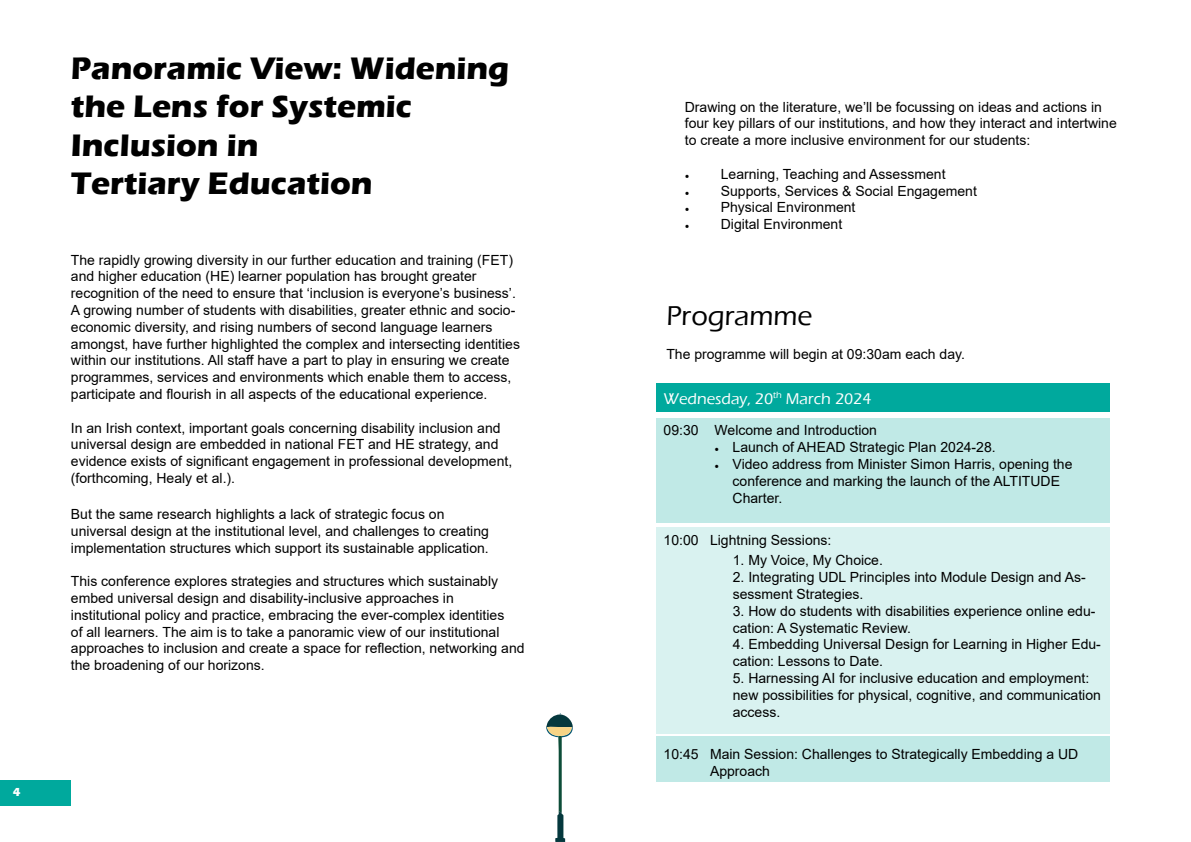
<style>
.page{position:relative;width:1191px;height:842px;background:#fff}
.page>*{position:absolute;margin:0;border:0;box-sizing:border-box;transform-origin:0 0}
.Heading_1{font:700 32px/38.4px "Eras ITC";color:#000}
.Heading_2{font:500 28px "Eras ITC";color:#000}
.Paragraph_Style_1{font:500 16px "Eras ITC";color:#fff}
.Paragraph_Style_1-2{font:14px/16.8px "Arial";color:#000}
.Numbered_List_2{font:14px/16.8px "Arial";color:#000}
.Paragraph{font:14px/16.8px "Arial";color:#000}
.t1{font:700 12px "Eras ITC";color:#fff}
.s1{font-family:"Minion Pro";font-size:12px}
</style>
<div class="page">
<div style="left:0;top:780px;width:71px;height:26px;background:#00a99d"></div>
<div style="left:656px;top:383px;width:453px;height:29px;background:#00a99d"></div>
<svg style="left:546px;top:713px;width:27px;height:129px"></svg>
<div style="left:656px;top:418px;width:453px;height:104px;background:#c0e9e6"></div>
<div style="left:656px;top:527px;width:453px;height:206px;background:#d9f2f0"></div>
<div style="left:656px;top:736px;width:453px;height:46px;background:#c0e9e6"></div>
<p class="t1" style="left:13px;top:785px;width:9px">4</p>
<p class="Heading_1" style="left:71px;top:49px;width:440px">Panoramic View: Widening the Lens for Systemic<br>Inclusion in</p>
<p class="Heading_1" style="left:71px;top:164px;width:303px">Tertiary Education</p>
<p class="Paragraph_Style_1-2" style="left:71px;top:251px;width:450px">The rapidly growing diversity in our further education and training (FET) and higher education (HE) learner population has brought greater recognition of the need to ensure that ‘inclusion is everyone’s business’.<br>A growing number of students with disabilities, greater ethnic and socio&shy;economic diversity, and rising numbers of second language learners amongst, have further highlighted the complex and intersecting identities within our institutions. All staff have a part to play in ensuring we create programmes, services and environments which enable them to access, participate and flourish in all aspects of the educational experience.</p>
<p class="Paragraph_Style_1-2" style="left:71px;top:419px;width:443px">In an Irish context, important goals concerning disability inclusion and universal design are embedded in national FET and HE strategy, and evidence exists of significant engagement in professional development, (forthcoming, Healy et al.).</p>
<p class="Paragraph_Style_1-2" style="left:71px;top:506px;width:419px">But the same research highlights a lack of strategic focus on universal design at the institutional level, and challenges to creating implementation structures which support its sustainable application.</p>
<p class="Paragraph_Style_1-2" style="left:71px;top:573px;width:455px">This conference explores strategies and structures which sustainably embed universal design and disability-inclusive approaches in institutional policy and practice, embracing the ever-complex identities<br>of all learners. The aim is to take a panoramic view of our institutional approaches to inclusion and create a space for reflection, networking and the broadening of our horizons.</p>
<p class="Paragraph_Style_1-2" style="left:685px;top:98px;width:433px">Drawing on the literature, we’ll be focussing on ideas and actions in four key pillars of our institutions, and how they interact and intertwine to create a more inclusive environment for our students:</p>
<p class="Paragraph_Style_1-2" style="left:685px;top:165px;width:262px"><span class="s1">•</span> Learning, Teaching and Assessment</p>
<p class="Paragraph_Style_1-2" style="left:685px;top:182px;width:294px"><span class="s1">•</span> Supports, Services &amp; Social Engagement</p>
<p class="Paragraph_Style_1-2" style="left:685px;top:199px;width:172px"><span class="s1">•</span> Physical Environment</p>
<p class="Paragraph_Style_1-2" style="left:685px;top:216px;width:159px"><span class="s1">•</span> Digital Environment</p>
<p class="Heading_2" style="left:666px;top:300px;width:147px">Programme</p>
<p class="Paragraph" style="left:666px;top:346px;width:300px">The programme will begin at 09:30am each day.</p>
<p class="Paragraph_Style_1" style="left:663px;top:389px;width:209px">Wednesday, 20<sup>th</sup> March 2024</p>
<p class="Paragraph" style="left:663px;top:422px;width:37px">09:30</p>
<p class="Paragraph" style="left:714px;top:422px;width:164px">Welcome and Introduction</p>
<p class="Paragraph_Style_1-2" style="left:714px;top:439px;width:283px"><span class="s1">•</span> Launch of AHEAD Strategic Plan 2024-28.</p>
<p class="Paragraph_Style_1-2" style="left:732px;top:455px;width:341px;text-indent:-18px"><span class="s1">•</span> Video address from Minister Simon Harris, opening the conference and marking the launch of the ALTITUDE<br>Charter.</p>
<p class="Paragraph" style="left:663px;top:531px;width:37px">10:00</p>
<p class="Paragraph" style="left:710px;top:531px;width:123px">Lightning Sessions:</p>
<p class="Numbered_List_2" style="left:732px;top:552px;width:152px">1. My Voice, My Choice.</p>
<p class="Numbered_List_2" style="left:732px;top:569px;width:354px">2. Integrating UDL Principles into Module Design and As&shy;sessment Strategies.</p>
<p class="Numbered_List_2" style="left:732px;top:602px;width:364px">3. How do students with disabilities experience online edu&shy;cation: A Systematic Review.</p>
<p class="Numbered_List_2" style="left:732px;top:636px;width:370px">4. Embedding Universal Design for Learning in Higher Edu&shy;cation: Lessons to Date.</p>
<p class="Numbered_List_2" style="left:732px;top:670px;width:370px">5. Harnessing AI for inclusive education and employment: new possibilities for physical, cognitive, and communication access.</p>
<p class="Paragraph" style="left:663px;top:745px;width:37px">10:45</p>
<p class="Paragraph" style="left:710px;top:745px;width:370px">Main Session: Challenges to Strategically Embedding a UD<br>Approach</p>
</div>
